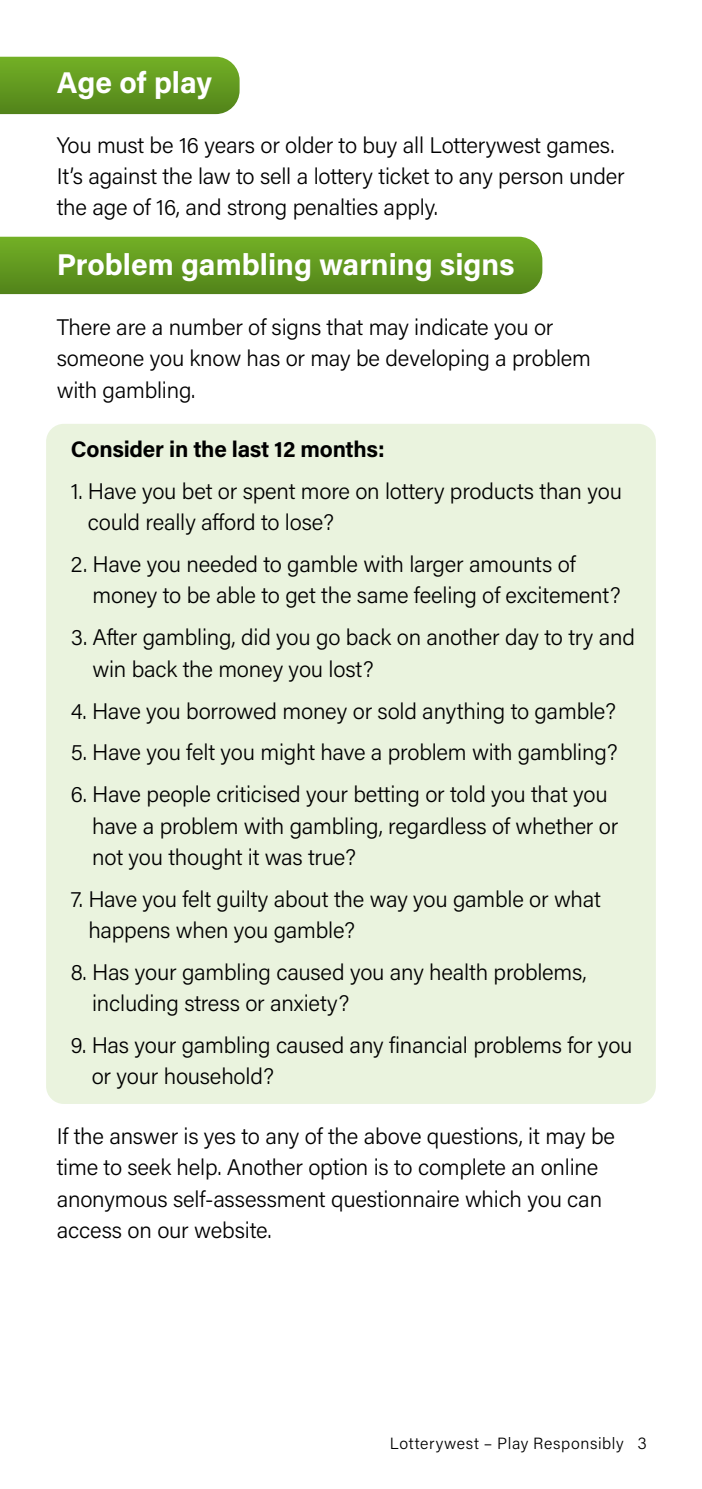
<style>
.page{position:relative;width:702px;height:1489px;background:#fff}
.page>*{position:absolute;margin:0;border:0;box-sizing:border-box;transform-origin:0 0}
.t1{font:700 30px "Acumin Pro";color:#fff}
.t2{font:300 22.5px/31.2px "Acumin Pro";letter-spacing:-.01em;color:#000}
.t3{font:700 22.5px "Acumin Pro";letter-spacing:-.01em;color:#000}
.t4{font:300 16.25px "Acumin Pro";letter-spacing:.035em;color:#000}
</style>
<div class="page">
<div style="left:46px;top:424px;width:610px;height:679px;background:#eaf3de;border-radius:18px"></div>
<svg style="left:0;top:57px;width:239px;height:57px;background:#649b23"></svg>
<svg style="left:0;top:237px;width:542px;height:57px;background:#639a21"></svg>
<h1 class="t1" style="left:57px;top:61px;width:157px">Age of play</h1>
<p class="t2" style="left:57px;top:128px;width:569px">You must be 16 years or older to buy all Lotterywest games.<br>It’s against the law to sell a lottery ticket to any person under the age of 16, and strong penalties apply.</p>
<h1 class="t1" style="left:57px;top:244px;width:459px">Problem gambling warning signs</h1>
<p class="t2" style="left:57px;top:310px;width:536px">There are a number of signs that may indicate you or someone you know has or may be developing a problem with gambling.</p>
<p class="t3" style="left:71px;top:433px;width:315px">Consider in the last 12 months:</p>
<p class="t2" style="left:88px;top:474px;width:535px;text-indent:-17px">1. Have you bet or spent more on lottery products than you could really afford to lose?</p>
<p class="t2" style="left:92px;top:548px;width:529px;text-indent:-22px">2. Have you needed to gamble with larger amounts of money to be able to get the same feeling of excitement?</p>
<p class="t2" style="left:92px;top:621px;width:544px;text-indent:-22px">3. After gambling, did you go back on another day to try and win back the money you lost?</p>
<p class="t2" style="left:71px;top:694px;width:546px">4. Have you borrowed money or sold anything to gamble?</p>
<p class="t2" style="left:71px;top:736px;width:548px">5. Have you felt you might have a problem with gambling?</p>
<p class="t2" style="left:92px;top:778px;width:527px;text-indent:-21px">6. Have people criticised your betting or told you that you have a problem with gambling, regardless of whether or not you thought it was true?</p>
<p class="t2" style="left:88px;top:882px;width:514px;text-indent:-17px">7. Have you felt guilty about the way you gamble or what happens when you gamble?</p>
<p class="t2" style="left:92px;top:955px;width:496px;text-indent:-21px">8. Has your gambling caused you any health problems, including stress or anxiety?</p>
<p class="t2" style="left:92px;top:1028px;width:542px;text-indent:-21px">9. Has your gambling caused any financial problems for you or your household?</p>
<p class="t2" style="left:57px;top:1119px;width:559px">If the answer is yes to any of the above questions, it may be time to seek help. Another option is to complete an online anonymous self-assessment questionnaire which you can access on our website.</p>
<p class="t4" style="left:390px;top:1432px;width:259px">Lotterywest – Play Responsibly 3</p>
</div>
